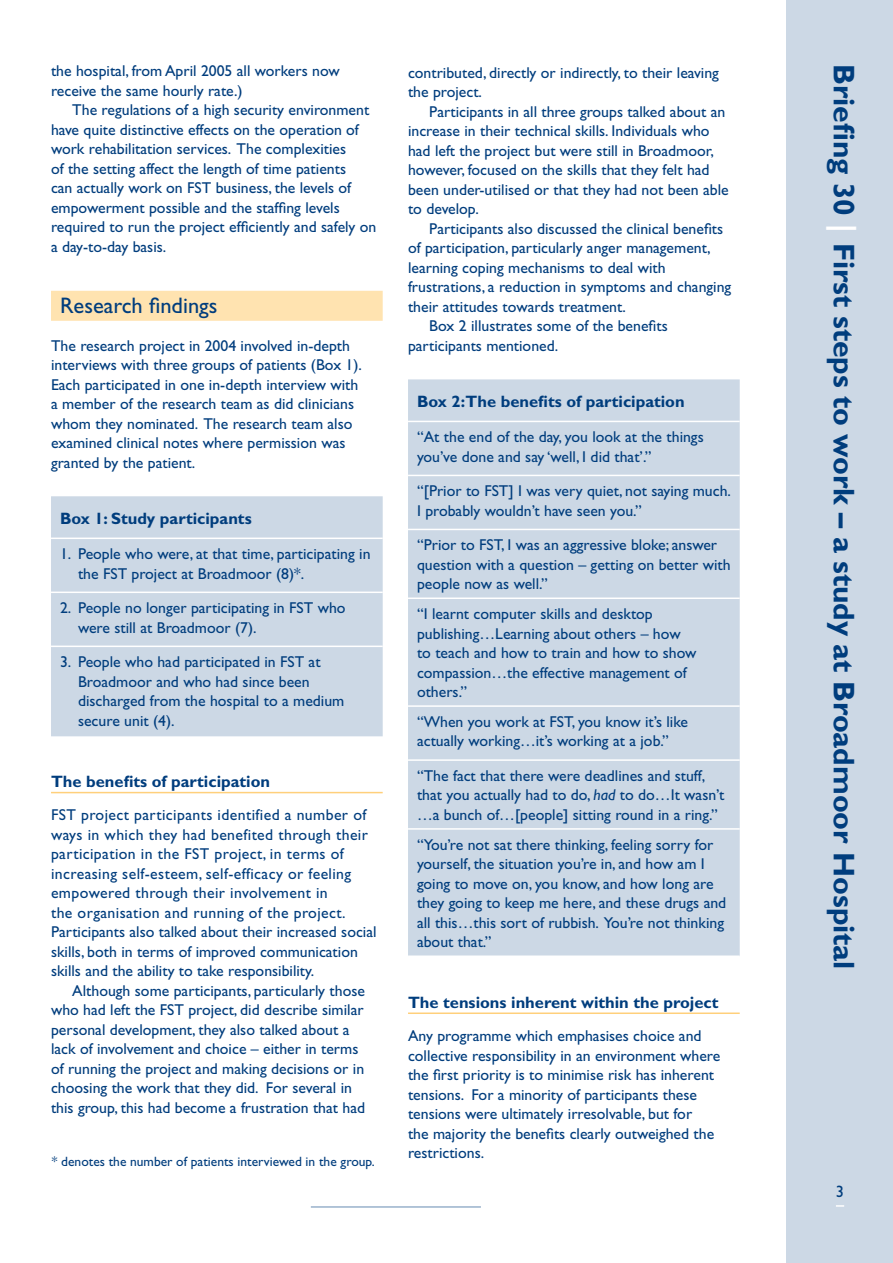
<style>
.page{position:relative;width:893px;height:1263px;background:#fff}
.page>*{position:absolute;margin:0;border:0;box-sizing:border-box;transform-origin:0 0}
.t1{font:700 30px "Gill Sans";color:#003d7d}
.t2{font:22.5px "Gill Sans";color:#003d7d}
.t3{font:700 16.5px "Gill Sans";color:#003d7d}
.t4{font:15.75px/19.5px "Gill Sans";color:#003d7d}
.t5{font:15.75px/19.5px "Gill Sans";letter-spacing:.025em;color:#003d7d}
.t6{font:13.5px "Gill Sans";color:#003d7d}
.s1{font-style:italic}
.s2{color:#fff}
</style>
<div class="page">
<div style="left:787px;top:0;width:106px;height:1263px;background:#ccd8e5"></div>
<svg style="left:836px;top:1205px;width:8px;height:2px"></svg>
<hr style="left:311px;top:1206px;width:170px;height:2px;background:#99b1cb">
<div style="left:51px;top:291px;width:332px;height:30px;background:#ffe3b0"></div>
<hr style="left:51px;top:792px;width:332px;height:1px;background:#ffd07b">
<div style="left:51px;top:496px;width:332px;height:240px;background:#ccd8e5"></div>
<hr style="left:51px;top:537px;width:332px;height:2px;background:#fff">
<hr style="left:51px;top:591px;width:332px;height:2px;background:#fff">
<hr style="left:51px;top:645px;width:332px;height:2px;background:#fff">
<hr style="left:408px;top:1012px;width:332px;height:2px;background:#ffd07b">
<div style="left:408px;top:379px;width:332px;height:576px;background:#ccd8e5"></div>
<hr style="left:408px;top:421px;width:332px;height:1px;background:#fff">
<hr style="left:408px;top:475px;width:332px;height:1px;background:#fff">
<hr style="left:408px;top:529px;width:332px;height:1px;background:#fff">
<hr style="left:408px;top:597px;width:332px;height:2px;background:#fff">
<hr style="left:408px;top:705px;width:332px;height:2px;background:#fff">
<hr style="left:408px;top:759px;width:332px;height:2px;background:#fff">
<hr style="left:408px;top:828px;width:332px;height:2px;background:#fff">
<p class="t4" style="left:51px;top:61px;width:290px">the hospital, from April 2005 all workers now receive the same hourly rate.)</p>
<p class="t4" style="left:51px;top:100px;width:327px;text-indent:21px">The regulations of a high security environment have quite distinctive effects on the operation of work rehabilitation services. The complexities<br>of the setting affect the length of time patients<br>can actually work on FST business, the levels of empowerment possible and the staffing levels required to run the project efficiently and safely on a day-to-day basis.</p>
<h2 class="t2" style="left:60px;top:293px;width:159px">Research findings</h2>
<p class="t4" style="left:51px;top:336px;width:312px">The research project in 2004 involved in-depth interviews with three groups of patients (Box 1).<br>Each participated in one in-depth interview with a member of the research team as did clinicians whom they nominated. The research team also examined clinical notes where permission was granted by the patient.</p>
<p class="t3" style="left:60px;top:508px;width:193px">Box 1: Study participants</p>
<p class="t4" style="left:78px;top:544px;width:294px;text-indent:-18px">1. People who were, at that time, participating in the FST project at Broadmoor (8)*.</p>
<p class="t4" style="left:78px;top:598px;width:269px;text-indent:-18px">2. People no longer participating in FST who were still at Broadmoor (7).</p>
<p class="t4" style="left:78px;top:652px;width:268px;text-indent:-18px">3. People who had participated in FST at<br>Broadmoor and who had since been discharged from the hospital to a medium secure unit (4).</p>
<p class="t3" style="left:51px;top:772px;width:221px">The benefits of participation</p>
<p class="t5" style="left:51px;top:805px;width:327px">FST project participants identified a number of ways in which they had benefited through their participation in the FST project, in terms of increasing self-esteem, self-efficacy or feeling empowered through their involvement in<br>the organisation and running of the project.<br>Participants also talked about their increased social skills, both in terms of improved communication skills and the ability to take responsibility.</p>
<p class="t4" style="left:51px;top:981px;width:316px;text-indent:21px">Although some participants, particularly those who had left the FST project, did describe similar personal development, they also talked about a lack of involvement and choice – either in terms of running the project and making decisions or in choosing the work that they did. For several in this group, this had become a frustration that had</p>
<p class="t6" style="left:52px;top:1154px;width:324px">* denotes the number of patients interviewed in the group.</p>
<p class="t4" style="left:408px;top:63px;width:312px">contributed, directly or indirectly, to their leaving the project.</p>
<p class="t4" style="left:408px;top:102px;width:322px;text-indent:21px">Participants in all three groups talked about an increase in their technical skills. Individuals who had left the project but were still in Broadmoor, however, focused on the skills that they felt had been under-utilised or that they had not been able to develop.</p>
<p class="t4" style="left:429px;top:219px;width:295px">Participants also discussed the clinical benefits</p>
<p class="t4" style="left:408px;top:238px;width:304px">of participation, particularly anger management,</p>
<p class="t4" style="left:408px;top:258px;width:259px">learning coping mechanisms to deal with</p>
<p class="t4" style="left:408px;top:277px;width:325px">frustrations, a reduction in symptoms and changing</p>
<p class="t4" style="left:408px;top:297px;width:219px">their attitudes towards treatment.</p>
<p class="t4" style="left:429px;top:316px;width:240px">Box 2 illustrates some of the benefits</p>
<p class="t4" style="left:408px;top:336px;width:152px">participants mentioned.</p>
<p class="t3" style="left:417px;top:391px;width:269px">Box 2:The benefits of participation</p>
<p class="t4" style="left:417px;top:427px;width:288px">“At the end of the day, you look at the things you’ve done and say ‘well, I did that’.”</p>
<p class="t4" style="left:417px;top:481px;width:315px">“[Prior to FST] I was very quiet, not saying much.<br>I probably wouldn’t have seen you.”</p>
<p class="t4" style="left:417px;top:535px;width:315px">“Prior to FST, I was an aggressive bloke; answer question with a question – getting on better with people now as well.”</p>
<p class="t4" style="left:417px;top:604px;width:281px">“I learnt computer skills and desktop publishing…Learning about others – how to teach and how to train and how to show compassion…the effective management of others.”</p>
<p class="t4" style="left:417px;top:712px;width:272px">“When you work at FST, you know it’s like actually working…it’s working at a job.”</p>
<p class="t4" style="left:417px;top:766px;width:309px">“The fact that there were deadlines and stuff, that you actually had to do, <span class="s1">had</span> to do…It wasn’t …a bunch of…[people] sitting round in a ring.”</p>
<p class="t4" style="left:417px;top:835px;width:311px">“You’re not sat there thinking, feeling sorry for yourself, the situation you’re in, and how am I going to move on, you know, and how long are they going to keep me here, and these drugs and all this…this sort of rubbish. You’re not thinking about that.”</p>
<p class="t3" style="left:408px;top:993px;width:312px">The tensions inherent within the project</p>
<p class="t4" style="left:408px;top:1026px;width:314px">Any programme which emphasises choice and collective responsibility in an environment where the first priority is to minimise risk has inherent tensions. For a minority of participants these tensions were ultimately irresolvable, but for<br>the majority the benefits clearly outweighed the restrictions.</p>
<h1 class="t1" style="left:862px;top:64px;width:907px;rotate:90deg">Briefing 30 <span class="s2">|</span> First steps to work – a study at Broadmoor Hospital</h1>
</div>
